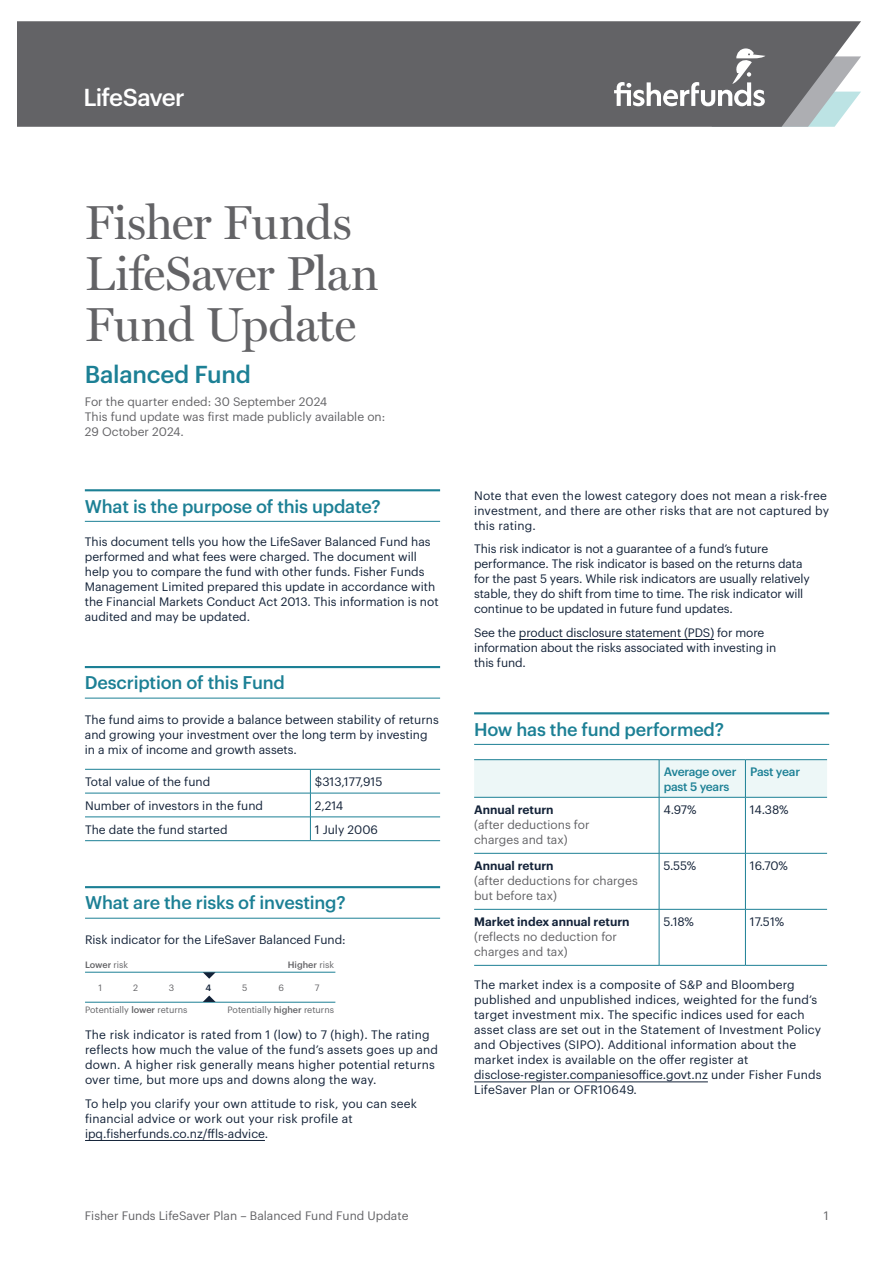
<style>
.page{position:relative;width:893px;height:1263px;background:#fff}
.page>*{position:absolute;margin:0;border:0;box-sizing:border-box;transform-origin:0 0}
.t1{font:48px/51px "Miller Display";letter-spacing:-.015em;color:#636366}
.t2{font:500 24px "Graphik";letter-spacing:-.01em;color:#1c8095}
.t3{font:500 24px "Graphik";letter-spacing:-.035em;color:#fff}
.t4{font:500 18px "Graphik";letter-spacing:-.01em;color:#1c8095}
.t5{font:12px/15px "Graphik";color:#132238}
.t6{font:12px/15px "Graphik";color:#636366}
.t7{font:600 12px "Graphik";color:#132238}
.t8{font:500 12px/15px "Graphik";letter-spacing:-.02em;color:#1c8095}
.t9{font:9px "Graphik";color:#636366}
.t10{font:500 9px "Graphik";color:#636366}
.t11{font:500 9px "Graphik";color:#132238}
.s1{font-weight:400}
.s2{font-weight:500}
</style>
<div class="page">
<div style="left:17px;top:21px;width:844px;height:106px;background:#636366"></div>
<svg style="left:614px;top:48px;width:247px;height:79px;background:#86888a"></svg>
<hr style="left:85px;top:489px;width:355px;height:2px;background:#1c8095">
<hr style="left:85px;top:521px;width:355px;height:1px;background:#1c8095">
<hr style="left:85px;top:666px;width:355px;height:2px;background:#1c8095">
<hr style="left:85px;top:698px;width:355px;height:1px;background:#1c8095">
<hr style="left:85px;top:769px;width:225px;height:1px;background:#1c8095">
<hr style="left:310px;top:769px;width:130px;height:1px;background:#1c8095">
<hr style="left:310px;top:793px;width:130px;height:1px;background:#1c8095">
<hr style="left:310px;top:817px;width:130px;height:1px;background:#1c8095">
<hr style="left:85px;top:840px;width:225px;height:1px;background:#1c8095">
<hr style="left:310px;top:840px;width:130px;height:1px;background:#1c8095">
<hr style="left:85px;top:793px;width:225px;height:1px;background:#1c8095">
<hr style="left:85px;top:817px;width:225px;height:1px;background:#1c8095">
<svg style="left:310px;top:769px;width:1px;height:71px"></svg>
<hr style="left:85px;top:886px;width:355px;height:2px;background:#1c8095">
<hr style="left:85px;top:918px;width:355px;height:1px;background:#1c8095">
<hr style="left:85px;top:1140px;width:180px;height:1px;background:#132238">
<div style="left:474px;top:760px;width:353px;height:37px;background:#edf7f7"></div>
<hr style="left:474px;top:965px;width:185px;height:1px;background:#1c8095">
<hr style="left:745px;top:965px;width:82px;height:1px;background:#1c8095">
<hr style="left:474px;top:759px;width:185px;height:1px;background:#1c8095">
<hr style="left:745px;top:759px;width:82px;height:1px;background:#1c8095">
<hr style="left:474px;top:797px;width:185px;height:1px;background:#1c8095">
<hr style="left:745px;top:797px;width:82px;height:1px;background:#1c8095">
<hr style="left:474px;top:853px;width:185px;height:1px;background:#1c8095">
<hr style="left:745px;top:853px;width:82px;height:1px;background:#1c8095">
<hr style="left:474px;top:909px;width:185px;height:1px;background:#1c8095">
<hr style="left:745px;top:909px;width:82px;height:1px;background:#1c8095">
<hr style="left:659px;top:759px;width:86px;height:1px;background:#1c8095">
<hr style="left:659px;top:760px;width:1px;height:37px;background:#1c8095">
<hr style="left:745px;top:760px;width:1px;height:37px;background:#1c8095">
<hr style="left:659px;top:797px;width:86px;height:1px;background:#1c8095">
<hr style="left:659px;top:797px;width:1px;height:56px;background:#1c8095">
<hr style="left:745px;top:797px;width:1px;height:56px;background:#1c8095">
<hr style="left:659px;top:853px;width:86px;height:1px;background:#1c8095">
<hr style="left:659px;top:853px;width:1px;height:56px;background:#1c8095">
<hr style="left:745px;top:853px;width:1px;height:56px;background:#1c8095">
<hr style="left:659px;top:909px;width:86px;height:1px;background:#1c8095">
<hr style="left:659px;top:909px;width:1px;height:56px;background:#1c8095">
<hr style="left:745px;top:909px;width:1px;height:56px;background:#1c8095">
<hr style="left:659px;top:965px;width:86px;height:1px;background:#1c8095">
<hr style="left:474px;top:1081px;width:234px;height:1px;background:#132238">
<hr style="left:519px;top:639px;width:195px;height:1px;background:#132238">
<hr style="left:474px;top:712px;width:355px;height:2px;background:#1c8095">
<hr style="left:474px;top:744px;width:355px;height:1px;background:#1c8095">
<hr style="left:85px;top:972px;width:250px;height:1px;background:#1c8095">
<hr style="left:85px;top:1002px;width:250px;height:1px;background:#1c8095">
<svg style="left:203px;top:972px;width:13px;height:7px"></svg>
<svg style="left:203px;top:995px;width:13px;height:7px"></svg>
<h2 class="t3" style="left:83px;top:79px;width:103px">LifeSaver</h2>
<h1 class="t1" style="left:85px;top:196px;width:295px">Fisher Funds<br>LifeSaver Plan<br>Fund Update</h1>
<h2 class="t2" style="left:85px;top:356px;width:168px">Balanced Fund</h2>
<p class="t6" style="left:85px;top:393px;width:302px">For the quarter ended: 30 September 2024<br>This fund update was first made publicly available on:<br>29 October 2024.</p>
<h3 class="t4" style="left:85px;top:492px;width:297px">What is the purpose of this update?</h3>
<p class="t5" style="left:85px;top:533px;width:355px">This document tells you how the LifeSaver Balanced Fund has performed and what fees were charged. The document will help you to compare the fund with other funds. Fisher Funds Management Limited prepared this update in accordance with the Financial Markets Conduct Act 2013. This information is not audited and may be updated.</p>
<h3 class="t4" style="left:85px;top:669px;width:202px">Description of this Fund</h3>
<p class="t5" style="left:85px;top:711px;width:355px">The fund aims to provide a balance between stability of returns and growing your investment over the long term by investing in a mix of income and growth assets.</p>
<p class="t5" style="left:85px;top:773px;width:127px">Total value of the fund</p>
<p class="t5" style="left:315px;top:773px;width:69px">$313,177,915</p>
<p class="t5" style="left:85px;top:797px;width:180px">Number of investors in the fund</p>
<p class="t5" style="left:315px;top:797px;width:30px">2,214</p>
<p class="t5" style="left:85px;top:821px;width:144px">The date the fund started</p>
<p class="t5" style="left:315px;top:821px;width:65px">1 July 2006</p>
<h3 class="t4" style="left:85px;top:889px;width:262px">What are the risks of investing?</h3>
<p class="t5" style="left:85px;top:931px;width:262px">Risk indicator for the LifeSaver Balanced Fund:</p>
<p class="t10" style="left:85px;top:958px;width:45px">Lower <span class="s1">risk</span></p>
<p class="t10" style="left:288px;top:958px;width:48px">Higher <span class="s1">risk</span></p>
<p class="t9" style="left:85px;top:1003px;width:104px">Potentially <span class="s2">lower</span> returns</p>
<p class="t9" style="left:227px;top:1003px;width:108px">Potentially <span class="s2">higher</span> returns</p>
<p class="t9" style="left:98px;top:981px;width:5px">1</p>
<p class="t9" style="left:133px;top:981px;width:6px">2</p>
<p class="t9" style="left:169px;top:981px;width:7px">3</p>
<p class="t11" style="left:205px;top:981px;width:7px">4</p>
<p class="t9" style="left:242px;top:981px;width:7px">5</p>
<p class="t9" style="left:278px;top:981px;width:7px">6</p>
<p class="t9" style="left:315px;top:981px;width:6px">7</p>
<p class="t5" style="left:85px;top:1026px;width:354px">The risk indicator is rated from 1 (low) to 7 (high). The rating reflects how much the value of the fund’s assets goes up and down. A higher risk generally means higher potential returns over time, but more ups and downs along the way.</p>
<p class="t5" style="left:85px;top:1095px;width:333px">To help you clarify your own attitude to risk, you can seek financial advice or work out your risk profile at ipq.fisherfunds.co.nz/ffls-advice.</p>
<p class="t5" style="left:474px;top:487px;width:357px">Note that even the lowest category does not mean a risk-free investment, and there are other risks that are not captured by this rating.</p>
<p class="t5" style="left:474px;top:541px;width:337px">This risk indicator is not a guarantee of a fund’s future performance. The risk indicator is based on the returns data for the past 5 years. While risk indicators are usually relatively stable, they do shift from time to time. The risk indicator will continue to be updated in future fund updates.</p>
<p class="t5" style="left:474px;top:624px;width:304px">See the product disclosure statement (PDS) for more information about the risks associated with investing in this fund.</p>
<h3 class="t4" style="left:474px;top:715px;width:251px">How has the fund performed?</h3>
<p class="t7" style="left:474px;top:800px;width:81px">Annual return</p>
<p class="t6" style="left:474px;top:816px;width:117px">(after deductions for charges and tax)</p>
<p class="t7" style="left:474px;top:856px;width:81px">Annual return</p>
<p class="t6" style="left:474px;top:872px;width:165px">(after deductions for charges but before tax)</p>
<p class="t7" style="left:474px;top:912px;width:157px">Market index annual return</p>
<p class="t6" style="left:474px;top:928px;width:144px">(reflects no deduction for charges and tax)</p>
<p class="t8" style="left:664px;top:763px;width:74px">Average over past 5 years</p>
<p class="t8" style="left:750px;top:763px;width:51px">Past year</p>
<p class="t5" style="left:663px;top:801px;width:35px">4.97%</p>
<p class="t5" style="left:750px;top:801px;width:40px">14.38%</p>
<p class="t5" style="left:663px;top:857px;width:34px">5.55%</p>
<p class="t5" style="left:750px;top:857px;width:40px">16.70%</p>
<p class="t5" style="left:663px;top:913px;width:32px">5.18%</p>
<p class="t5" style="left:750px;top:913px;width:36px">17.51%</p>
<p class="t5" style="left:474px;top:976px;width:349px">The market index is a composite of S&amp;P and Bloomberg published and unpublished indices, weighted for the fund’s target investment mix. The specific indices used for each asset class are set out in the Statement of Investment Policy and Objectives (SIPO). Additional information about the market index is available on the offer register at disclose-register.companiesoffice.govt.nz under Fisher Funds LifeSaver Plan or OFR10649.</p>
<p class="t6" style="left:85px;top:1207px;width:325px">Fisher Funds LifeSaver Plan – Balanced Fund Fund Update</p>
<p class="t6" style="left:824px;top:1207px;width:6px">1</p>
</div>
